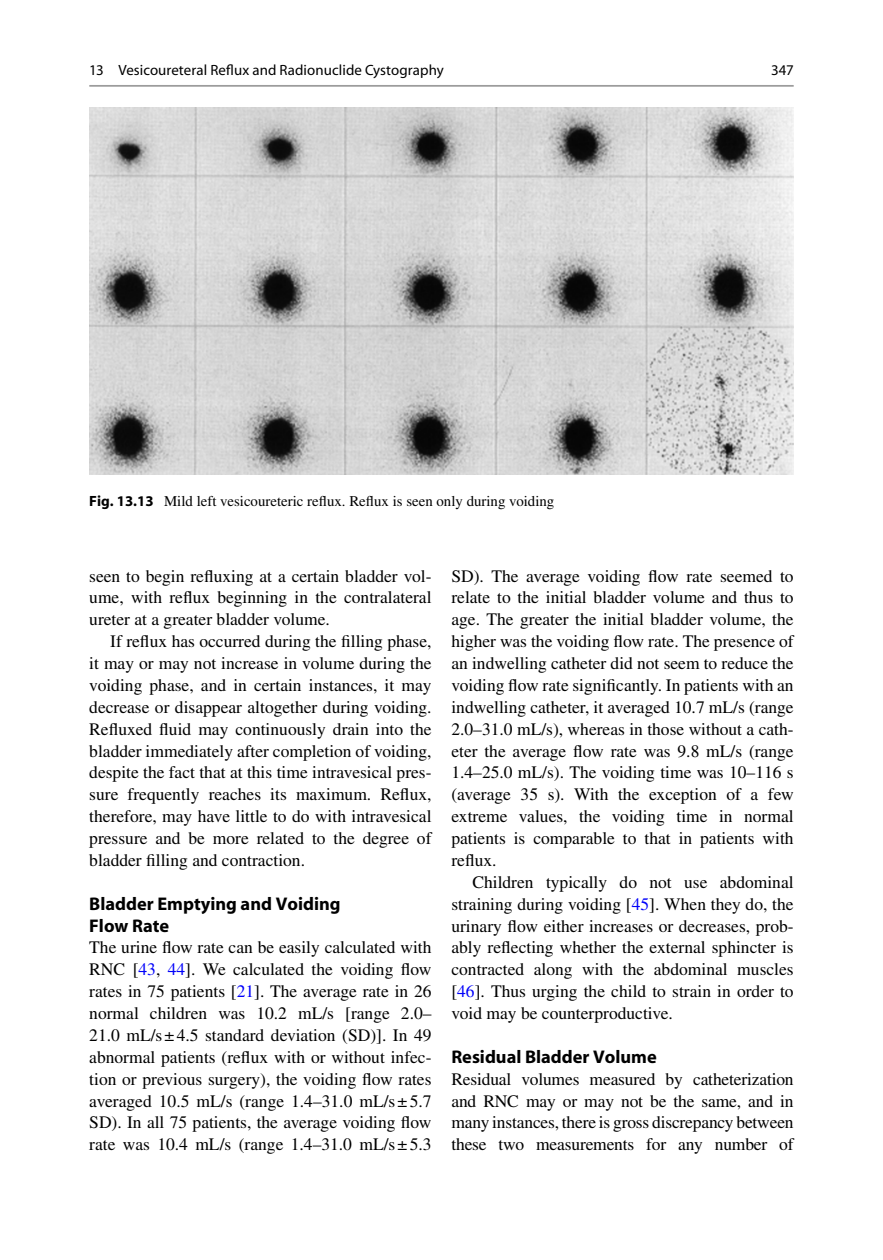
<style>
.page{position:relative;width:883px;height:1260px;background:#fff}
.page>*{position:absolute;margin:0;border:0;box-sizing:border-box;transform-origin:0 0}
.t1{font:700 18.38px/21.9px "Myriad";color:#000}
.t2{font:17.5px/21.9px "Times";color:#000;text-align:justify}
.t3{font:14.88px "Times";color:#000}
.t4{font:14.88px "Myriad";letter-spacing:.01em;color:#000}
.s1{font-family:"Myriad";font-weight:700}
.s2{color:#0000fa}
</style>
<div class="page">
<img style="left:89px;top:107px;width:705px;height:368px">
<hr style="left:89px;top:85px;width:705px;height:2px;background:#9c9c9c">
<p class="t4" style="left:89px;top:64px;width:356px">13 Vesicoureteral Reflux and Radionuclide Cystography</p>
<p class="t3" style="left:89px;top:496px;width:467px"><span class="s1">Fig. 13.13</span> Mild left vesicoureteric reflux. Reflux is seen only during voiding</p>
<p class="t4" style="left:771px;top:64px;width:24px">347</p>
<p class="t2" style="left:89px;top:566px;width:344px">seen to begin refluxing at a certain bladder vol&shy;ume, with reflux beginning in the contralateral ureter at a greater bladder volume.</p>
<p class="t2" style="left:89px;top:632px;width:344px;text-indent:21px">If reflux has occurred during the filling phase, it may or may not increase in volume during the voiding phase, and in certain instances, it may decrease or disappear altogether during voiding.<br>Refluxed fluid may continuously drain into the bladder immediately after completion of voiding, despite the fact that at this time intravesical pres&shy;sure frequently reaches its maximum. Reflux, therefore, may have little to do with intravesical pressure and be more related to the degree of bladder filling and contraction.</p>
<p class="t1" style="left:89px;top:894px;width:253px">Bladder Emptying and Voiding<br>Flow Rate</p>
<p class="t2" style="left:89px;top:938px;width:344px">The urine flow rate can be easily calculated with RNC [ <span class="s2">43</span> , <span class="s2">44</span> ]. We calculated the voiding flow rates in 75 patients [ <span class="s2">21</span> ]. The average rate in 26 normal children was 10.2 mL/s [range 2.0– 21.0 mL/s ± 4.5 standard deviation (SD)]. In 49 abnormal patients (reflux with or without infec&shy;tion or previous surgery), the voiding flow rates averaged 10.5 mL/s (range 1.4–31.0 mL/s ± 5.7<br>SD). In all 75 patients, the average voiding flow rate was 10.4 mL/s (range 1.4–31.0 mL/s ± 5.3</p>
<p class="t2" style="left:451px;top:566px;width:344px">SD). The average voiding flow rate seemed to relate to the initial bladder volume and thus to age. The greater the initial bladder volume, the higher was the voiding flow rate. The presence of an indwelling catheter did not seem to reduce the voiding flow rate significantly. In patients with an indwelling catheter, it averaged 10.7 mL/s (range 2.0–31.0 mL/s), whereas in those without a cath&shy;eter the average flow rate was 9.8 mL/s (range 1.4–25.0 mL/s). The voiding time was 10–116 s (average 35 s). With the exception of a few extreme values, the voiding time in normal patients is comparable to that in patients with reflux.</p>
<p class="t2" style="left:451px;top:873px;width:344px;text-indent:21px">Children typically do not use abdominal straining during voiding [ <span class="s2">45</span> ]. When they do, the urinary flow either increases or decreases, prob&shy;ably reflecting whether the external sphincter is contracted along with the abdominal muscles [ <span class="s2">46</span> ]. Thus urging the child to strain in order to void may be counterproductive.</p>
<p class="t1" style="left:451px;top:1047px;width:207px">Residual Bladder Volume</p>
<p class="t2" style="left:451px;top:1070px;width:344px">Residual volumes measured by catheterization and RNC may or may not be the same, and in many instances, there is gross discrepancy between these two measurements for any number of</p>
</div>
